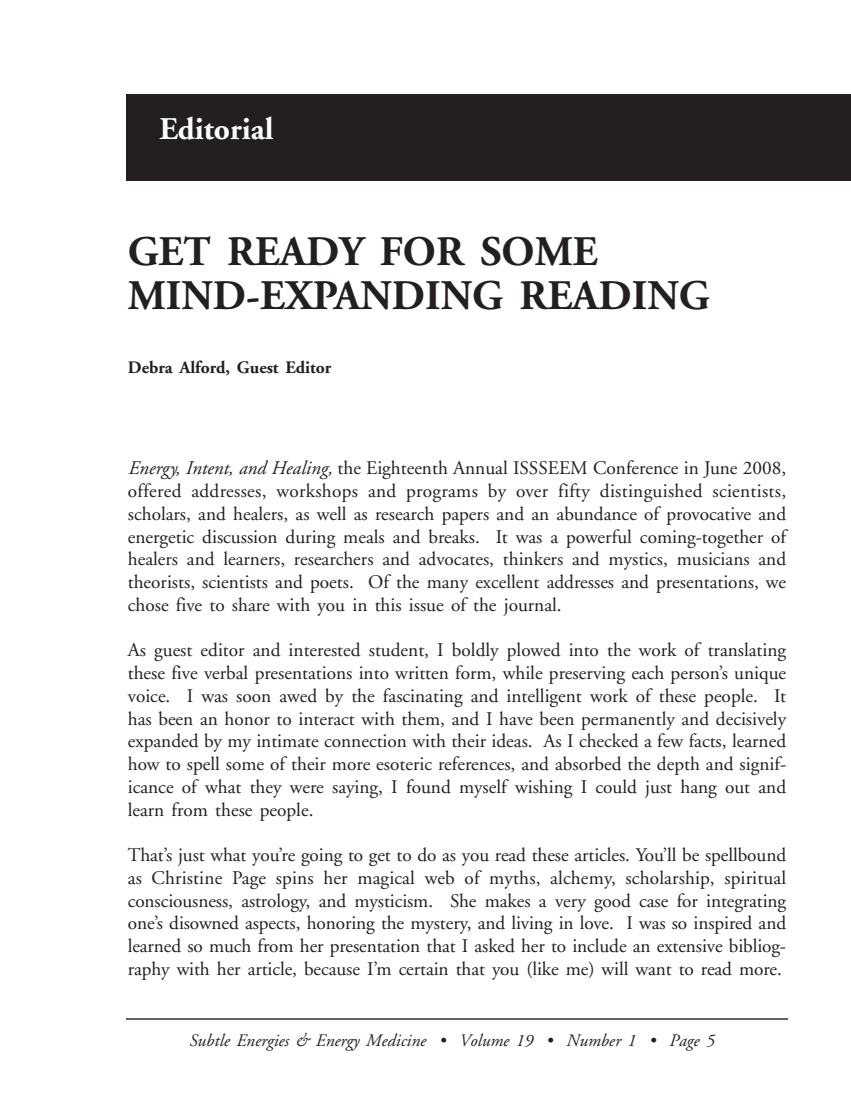
<style>
.page{position:relative;width:851px;height:1103px;background:#fff}
.page>*{position:absolute;margin:0;border:0;box-sizing:border-box;transform-origin:0 0}
.t1{font:700 42px/43.8px "Adobe Garamond";color:#231f20}
.t2{font:700 31.5px "Adobe Garamond";color:#fff}
.t3{font:19.25px/22.8px "Adobe Garamond";color:#231f20;text-align:justify}
.t4{font:italic 17.5px "Adobe Garamond";color:#231f20}
.t5{font:700 17.5px "Adobe Garamond";color:#231f20}
.s1{font-style:italic}
</style>
<div class="page">
<div style="left:126px;top:94px;width:724px;height:87px;background:#231f20"></div>
<hr style="left:126px;top:1018px;width:661px;height:1px;background:#636366">
<h2 class="t2" style="left:159px;top:117px;width:116px">Editorial</h2>
<h1 class="t1" style="left:128px;top:233px;width:583px">GET READY FOR SOME<br>MIND-EXPANDING READING</h1>
<p class="t5" style="left:128px;top:360px;width:205px">Debra Alford, Guest Editor</p>
<p class="t3" style="left:128px;top:458px;width:660px"><span class="s1">Energy, Intent, and Healing,</span> the Eighteenth Annual ISSSEEM Conference in June 2008, offered addresses, workshops and programs by over fifty distinguished scientists, scholars, and healers, as well as research papers and an abundance of provocative and energetic discussion during meals and breaks. It was a powerful coming-together of healers and learners, researchers and advocates, thinkers and mystics, musicians and theorists, scientists and poets. Of the many excellent addresses and presentations, we chose five to share with you in this issue of the journal.</p>
<p class="t3" style="left:128px;top:640px;width:660px">As guest editor and interested student, I boldly plowed into the work of translating these five verbal presentations into written form, while preserving each person’s unique voice. I was soon awed by the fascinating and intelligent work of these people. It has been an honor to interact with them, and I have been permanently and decisively expanded by my intimate connection with their ideas. As I checked a few facts, learned how to spell some of their more esoteric references, and absorbed the depth and signif&shy;icance of what they were saying, I found myself wishing I could just hang out and learn from these people.</p>
<p class="t3" style="left:128px;top:845px;width:660px">That’s just what you’re going to get to do as you read these articles. You’ll be spellbound as Christine Page spins her magical web of myths, alchemy, scholarship, spiritual consciousness, astrology, and mysticism. She makes a very good case for integrating one’s disowned aspects, honoring the mystery, and living in love. I was so inspired and learned so much from her presentation that I asked her to include an extensive bibliog&shy;raphy with her article, because I’m certain that you (like me) will want to read more.</p>
<p class="t4" style="left:189px;top:1033px;width:527px">Subtle Energies &amp; Energy Medicine • Volume 19 • Number 1 • Page 5</p>
</div>
